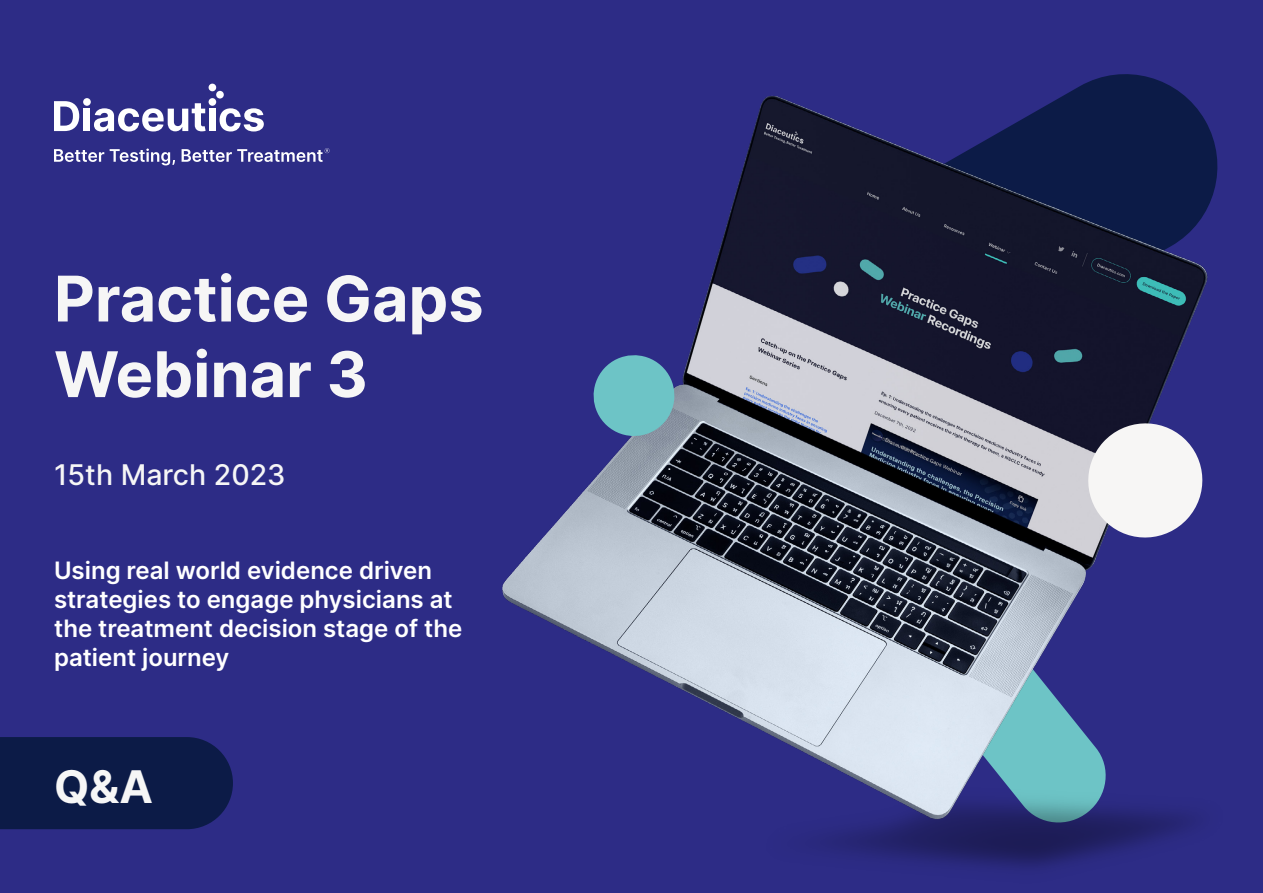
<style>
.page{position:relative;width:1263px;height:893px;background:#2d2c86}
.page>*{position:absolute;margin:0;border:0;box-sizing:border-box;transform-origin:0 0}
.t1{font:700 63px/75.6px "Inter";color:#f6f6f6}
.t2{font:700 45px "Inter";color:#f6f6f6}
.t3{font:500 28.5px "Inter";color:#f6f6f6}
.t4{font:600 24px/28.8px "Inter";color:#fff}
</style>
<div class="page">
<div style="left:0;top:737px;width:226px;height:92px;background:#0c1b47"></div>
<svg style="left:54px;top:149px;width:50px;height:13px"></svg>
<svg style="left:110px;top:149px;width:65px;height:16px"></svg>
<svg style="left:54px;top:101px;width:25px;height:30px"></svg>
<div style="left:84px;top:109px;width:6px;height:22px;background:#fff"></div>
<svg style="left:94px;top:103px;width:112px;height:29px"></svg>
<div style="left:209px;top:109px;width:6px;height:22px;background:#fff"></div>
<svg style="left:220px;top:109px;width:6px;height:22px"></svg>
<div style="left:83px;top:98px;width:8px;height:8px;background:#fff;border-radius:4px"></div>
<div style="left:209px;top:98px;width:7px;height:8px;background:#fff;border-radius:4px"></div>
<div style="left:209px;top:84px;width:7px;height:7px;background:#fff;border-radius:4px"></div>
<div style="left:216px;top:91px;width:8px;height:8px;background:#fff;border-radius:4px"></div>
<svg style="left:182px;top:149px;width:43px;height:13px"></svg>
<img style="left:226px;top:74px;width:992px;height:794px">
<svg style="left:1082px;top:417px;width:127px;height:127px"></svg>
<svg style="left:589px;top:351px;width:90px;height:89px"></svg>
<h1 class="t1" style="left:54px;top:259px;width:431px">Practice Gaps<br>Webinar 3</h1>
<p class="t3" style="left:54px;top:454px;width:233px">15th March 2023</p>
<p class="t4" style="left:54px;top:556px;width:410px">Using real world evidence driven strategies to engage physicians at the treatment decision stage of the patient journey</p>
<h2 class="t2" style="left:54px;top:753px;width:101px">Q&amp;A</h2>
</div>
